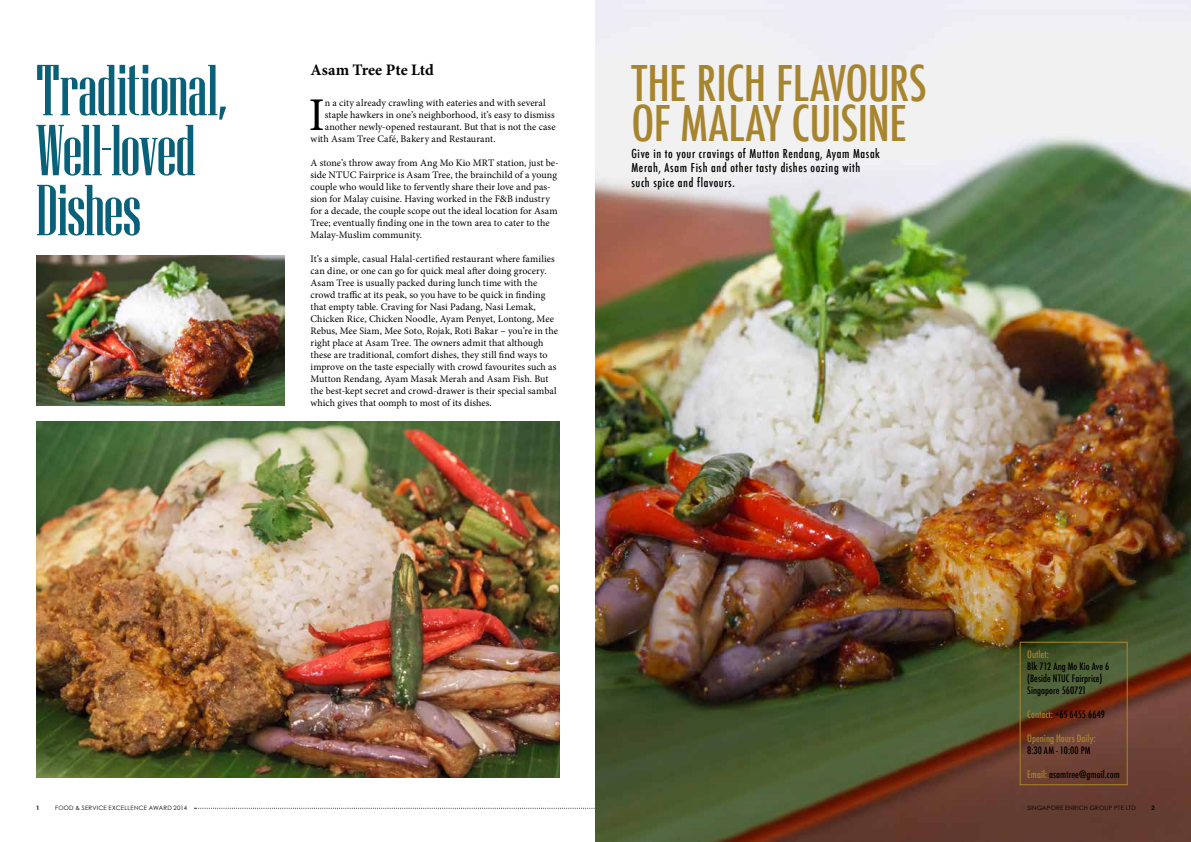
<style>
.page{position:relative;width:1191px;height:842px;background:#fff}
.page>*{position:absolute;margin:0;border:0;box-sizing:border-box;transform-origin:0 0}
.t1{font:72px/60px "Niagara Solid";letter-spacing:-.015em;color:#086179}
.t2{font:500 condensed 48px/40px "Futura";letter-spacing:-.01em;color:#a7852f}
.t3{font:46.9px "Minion Pro";color:#000}
.t4{font:700 16px "Minion Pro";letter-spacing:-.005em;color:#000}
.t5{font:500 condensed 12px/14.4px "Futura";letter-spacing:.05em;color:#000}
.t6{font:10px/12px "Minion Pro";letter-spacing:.005em;color:#000}
.t7{font:500 condensed 10px/12px "Futura";letter-spacing:.005em;color:#000}
.t8{font:500 condensed 10px "Futura";letter-spacing:.005em;color:#a7852f}
.t9{font:6px "Century Gothic";letter-spacing:.04em;color:#000}
.t10{font:700 6px "Century Gothic";color:#000}
.s1{color:#a7852f}
</style>
<div class="page">
<svg style="left:195px;top:808px;width:400px;height:1px"></svg>
<img style="left:595px;top:0;width:596px;height:842px">
<img style="left:36px;top:421px;width:523px;height:357px">
<img style="left:36px;top:255px;width:249px;height:151px">
<div style="left:1019px;top:642px;width:108px;height:143px;border:1px solid #a7852f"></div>
<h1 class="t1" style="left:36px;top:61px;width:192px">Traditional,<br>Well-loved<br>Dishes</h1>
<h3 class="t4" style="left:310px;top:59px;width:125px">Asam Tree Pte Ltd</h3>
<h3 class="t3" style="left:309px;top:83px;width:18px">I</h3>
<p class="t6" style="left:325px;top:97px;width:222px">n a city already crawling with eateries and with several</p>
<p class="t6" style="left:325px;top:109px;width:231px">staple hawkers in one’s neighborhood, it’s easy to dismiss</p>
<p class="t6" style="left:325px;top:121px;width:232px">another newly-opened restaurant. But that is not the case</p>
<p class="t6" style="left:310px;top:133px;width:187px">with Asam Tree Café, Bakery and Restaurant.</p>
<p class="t6" style="left:310px;top:157px;width:250px">A stone’s throw away from Ang Mo Kio MRT station, just be&shy;side NTUC Fairprice is Asam Tree, the brainchild of a young couple who would like to fervently share their love and pas&shy;sion for Malay cuisine. Having worked in the F&amp;B industry for a decade, the couple scope out the ideal location for Asam Tree; eventually finding one in the town area to cater to the Malay-Muslim community.</p>
<p class="t6" style="left:310px;top:253px;width:249px">It’s a simple, casual Halal-certified restaurant where families can dine, or one can go for quick meal after doing grocery.<br>Asam Tree is usually packed during lunch time with the crowd traffic at its peak, so you have to be quick in finding that empty table. Craving for Nasi Padang, Nasi Lemak, Chicken Rice, Chicken Noodle, Ayam Penyet, Lontong, Mee Rebus, Mee Siam, Mee Soto, Rojak, Roti Bakar – you’re in the right place at Asam Tree. The owners admit that although these are traditional, comfort dishes, they still find ways to improve on the taste especially with crowd favourites such as Mutton Rendang, Ayam Masak Merah and Asam Fish. But the best-kept secret and crowd-drawer is their special sambal which gives that oomph to most of its dishes.</p>
<h2 class="t2" style="left:631px;top:64px;width:297px">THE RICH FLAVOURS<br>OF MALAY CUISINE</h2>
<p class="t5" style="left:631px;top:146px;width:250px">Give in to your cravings of Mutton Rendang, Ayam Masak<br>Merah, Asam Fish and other tasty dishes oozing with such spice and flavours.</p>
<p class="t8" style="left:1027px;top:647px;width:23px">Outlet:</p>
<p class="t7" style="left:1027px;top:660px;width:84px">Blk 712 Ang Mo Kio Ave 6 (Beside NTUC Fairprice)<br>Singapore 560721</p>
<p class="t7" style="left:1027px;top:708px;width:79px"><span class="s1">Contact:</span> +65 6455 6649</p>
<p class="t8" style="left:1027px;top:731px;width:70px">Opening Hours Daily:</p>
<p class="t7" style="left:1027px;top:744px;width:65px">8:30 AM - 10:00 PM</p>
<p class="t7" style="left:1027px;top:768px;width:94px"><span class="s1">Email:</span> asamtree@gmail.com</p>
<p class="t10" style="left:36px;top:804px;width:5px">1</p>
<p class="t9" style="left:55px;top:805px;width:133px">FOOD &amp; SERVICE EXCELLENCE AWARD 2014</p>
<p class="t9" style="left:1027px;top:805px;width:110px">SINGAPORE ENRICH GROUP PTE LTD</p>
<p class="t10" style="left:1151px;top:804px;width:5px">2</p>
</div>
